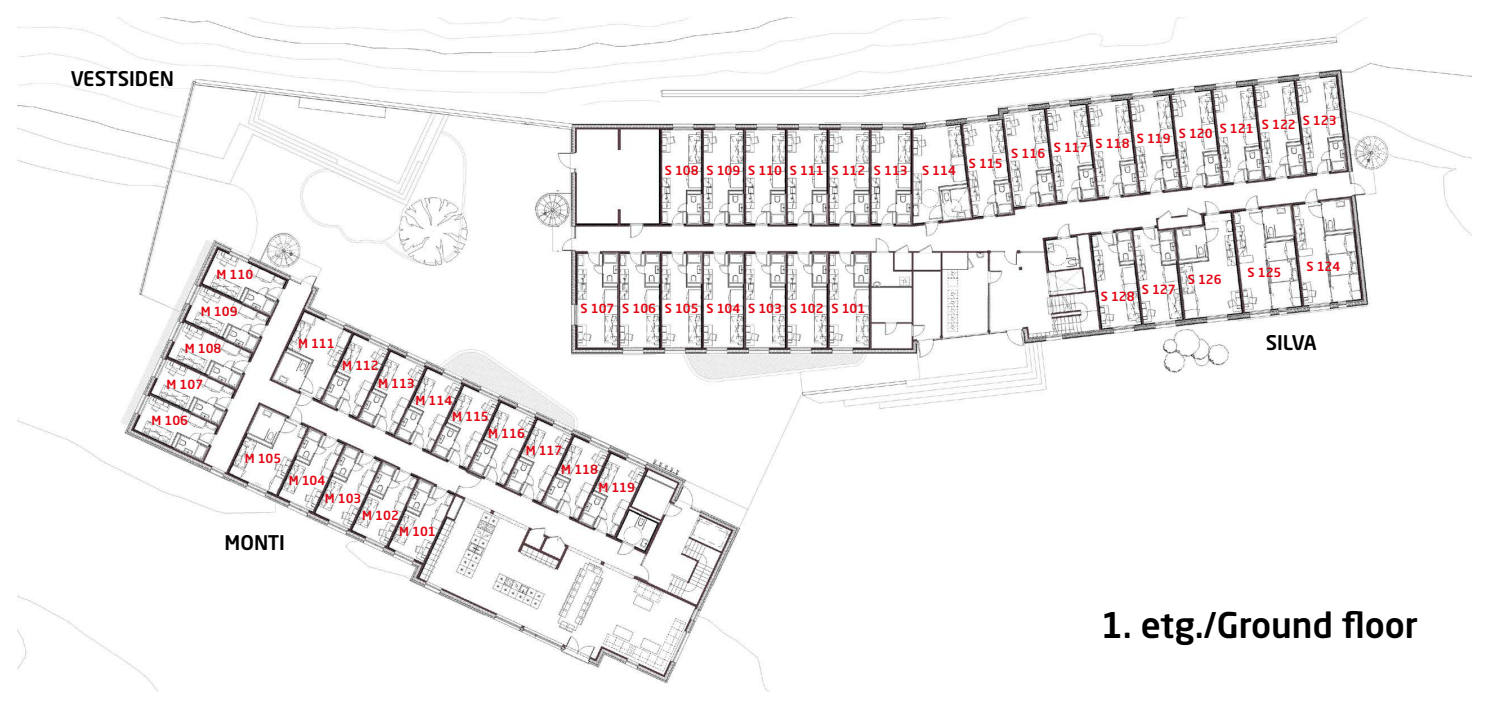
<style>
.page{position:relative;width:1489px;height:709px;background:#fff}
.page>*{position:absolute;margin:0;border:0;box-sizing:border-box;transform-origin:0 0}
.t1{font:500 35px "Neo Sans Std";color:#000}
.t2{font:500 20px "Neo Sans Std";color:#000}
.t3{font:500 12.5px/18.1px "Neo Sans Std";color:#e30613}
</style>
<div class="page">
<img style="left:18px;top:18px;width:1452px;height:673px">
<h2 class="t2" style="left:71px;top:66px;width:105px">VESTSIDEN</h2>
<p class="t3" style="left:664px;top:161px;width:35px">S 108</p>
<p class="t3" style="left:706px;top:161px;width:35px">S 109</p>
<p class="t3" style="left:748px;top:161px;width:35px">S 110</p>
<p class="t3" style="left:789px;top:161px;width:35px">S 111</p>
<p class="t3" style="left:831px;top:161px;width:126px">S 112 S 113 S 114</p>
<p class="t3" style="left:968px;top:154px;width:35px">S 115</p>
<p class="t3" style="left:1011px;top:144px;width:35px">S 116</p>
<p class="t3" style="left:1053px;top:138px;width:35px">S 117</p>
<p class="t3" style="left:1095px;top:121px;width:242px">S 118 S 119 S 120 S 121 S 122 S 123</p>
<p class="t3" style="left:216px;top:265px;width:38px">M 110</p>
<p class="t3" style="left:201px;top:302px;width:38px">M 109</p>
<p class="t3" style="left:580px;top:299px;width:120px">S 107 S 106 S 105</p>
<p class="t3" style="left:185px;top:339px;width:38px">M 108</p>
<p class="t3" style="left:298px;top:334px;width:38px">M 111</p>
<p class="t3" style="left:342px;top:356px;width:38px">M 112</p>
<p class="t3" style="left:166px;top:375px;width:38px">M 107</p>
<p class="t3" style="left:378px;top:373px;width:38px">M 113</p>
<p class="t3" style="left:415px;top:391px;width:38px">M 114</p>
<p class="t3" style="left:151px;top:411px;width:38px">M 106</p>
<p class="t3" style="left:452px;top:407px;width:38px">M 115</p>
<p class="t3" style="left:488px;top:424px;width:38px">M 116</p>
<p class="t3" style="left:245px;top:449px;width:38px">M 105</p>
<p class="t3" style="left:561px;top:441px;width:38px;text-indent:-36px">M 117<br>M 118</p>
<p class="t3" style="left:289px;top:471px;width:38px">M 104</p>
<p class="t3" style="left:325px;top:489px;width:38px">M 103</p>
<p class="t3" style="left:598px;top:477px;width:38px">M 119</p>
<p class="t3" style="left:362px;top:506px;width:38px">M 102</p>
<h2 class="t2" style="left:224px;top:530px;width:62px">MONTI</h2>
<p class="t3" style="left:399px;top:522px;width:38px">M 101</p>
<p class="t3" style="left:706px;top:299px;width:35px">S 104</p>
<p class="t3" style="left:748px;top:299px;width:35px">S 103</p>
<p class="t3" style="left:789px;top:299px;width:35px">S 102</p>
<p class="t3" style="left:831px;top:299px;width:35px">S 101</p>
<p class="t3" style="left:1100px;top:286px;width:35px">S 128</p>
<p class="t3" style="left:1141px;top:280px;width:35px">S 127</p>
<p class="t3" style="left:1187px;top:270px;width:35px">S 126</p>
<p class="t3" style="left:1247px;top:263px;width:35px">S 125</p>
<p class="t3" style="left:1306px;top:257px;width:35px">S 124</p>
<h2 class="t2" style="left:1265px;top:330px;width:52px">SILVA</h2>
<h1 class="t1" style="left:1100px;top:603px;width:318px">1. etg./Ground floor</h1>
</div>
